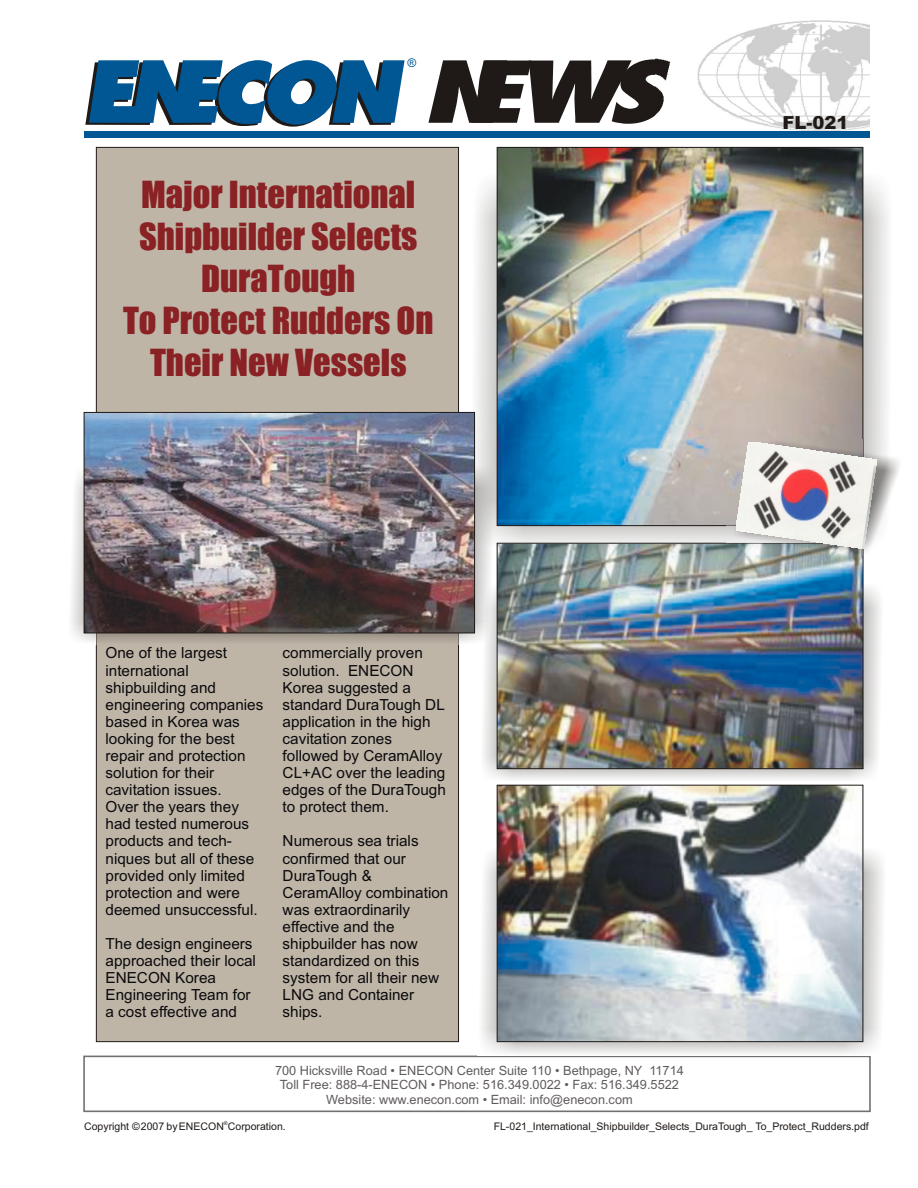
<style>
.page{position:relative;width:918px;height:1188px;background:#fff}
.page>*{position:absolute;margin:0;border:0;box-sizing:border-box;transform-origin:0 0}
.t1{font:italic 800 82.5px "Fujiyama";color:#1f1a17;scale:1.46 1}
.t2{font:34.5px/42.2px "Impact";color:#8a2124;text-align:center}
.t3{font:900 18px "Arial";color:#1f1a17}
.t4{font:15.3px/17.1px "Arial";color:#0a0a0d}
.t5{font:12.75px/14.2px "Arial";color:#615c5c;text-align:center}
.t6{font:12px "Arial";color:#005794}
.t7{font:10.5px "Arial";color:#1f1a17}
.t8{font:5.25px "Arial";color:#1f1a17}
</style>
<div class="page">
<div style="left:83px;top:1056px;width:788px;height:56px;border:2px solid #737070"></div>
<img style="left:655px;top:20px;width:215px;height:139px">
<div style="left:84px;top:132px;width:786px;height:6px;background:#005794"></div>
<svg style="left:85px;top:60px;width:320px;height:67px"></svg>
<img style="left:483px;top:582px;width:398px;height:197px">
<img style="left:499px;top:549px;width:362px;height:218px">
<img style="left:470px;top:171px;width:418px;height:378px">
<img style="left:499px;top:149px;width:362px;height:375px">
<img style="left:481px;top:847px;width:402px;height:207px">
<img style="left:499px;top:787px;width:362px;height:253px">
<div style="left:96px;top:147px;width:363px;height:895px;background:#bfb5a6;border:1px solid #1f1a17"></div>
<img style="left:71px;top:466px;width:426px;height:178px">
<img style="left:86px;top:414px;width:387px;height:217px">
<div style="left:84px;top:412px;width:391px;height:221px;border:1px solid #1f1a17"></div>
<div style="left:497px;top:785px;width:366px;height:257px;border:1px solid #1f1a17"></div>
<div style="left:497px;top:543px;width:366px;height:226px;border:1px solid #1f1a17"></div>
<img style="left:727px;top:440px;width:172px;height:116px">
<img style="left:736px;top:442px;width:140px;height:106px">
<p class="t6" style="left:407px;top:58px;width:10px">®</p>
<h1 class="t1" style="left:421px;top:56px;width:168px">NEWS</h1>
<h2 class="t2" style="left:123px;top:175px;width:312px">Major International<br>Shipbuilder Selects<br>DuraTough<br>To Protect Rudders On<br>Their New Vessels</h2>
<p class="t4" style="left:106px;top:646px;width:159px">One of the largest international shipbuilding and engineering companies based in Korea was looking for the best repair and protection solution for their cavitation issues.<br>Over the years they had tested numerous products and tech&shy;niques but all of these provided only limited protection and were deemed unsuccessful.</p>
<p class="t4" style="left:106px;top:936px;width:152px">The design engineers approached their local<br>ENECON Korea<br>Engineering Team for a cost effective and</p>
<p class="t4" style="left:283px;top:646px;width:165px">commercially proven solution. ENECON<br>Korea suggested a standard DuraTough DL application in the high cavitation zones followed by CeramAlloy<br>CL+AC over the leading edges of the DuraTough to protect them.</p>
<p class="t4" style="left:283px;top:834px;width:167px">Numerous sea trials confirmed that our<br>DuraTough &amp;<br>CeramAlloy combination was extraordinarily effective and the shipbuilder has now standardized on this system for all their new<br>LNG and Container ships.</p>
<p class="t3" style="left:783px;top:116px;width:68px">FL-021</p>
<p class="t5" style="left:275px;top:1065px;width:410px">700 Hicksville Road • ENECON Center Suite 110 • Bethpage, NY 11714<br>Toll Free: 888-4-ENECON • Phone: 516.349.0022 • Fax: 516.349.5522<br>Website: www.enecon.com • Email: info@enecon.com</p>
<p class="t7" style="left:84px;top:1122px;width:203px">Copyright ©2007 by ENECON Corporation.</p>
<p class="t8" style="left:224px;top:1121px;width:5px">®</p>
<p class="t7" style="left:494px;top:1122px;width:377px">FL-021_International_Shipbuilder_Selects_DuraTough_ To_Protect_Rudders.pdf</p>
</div>
